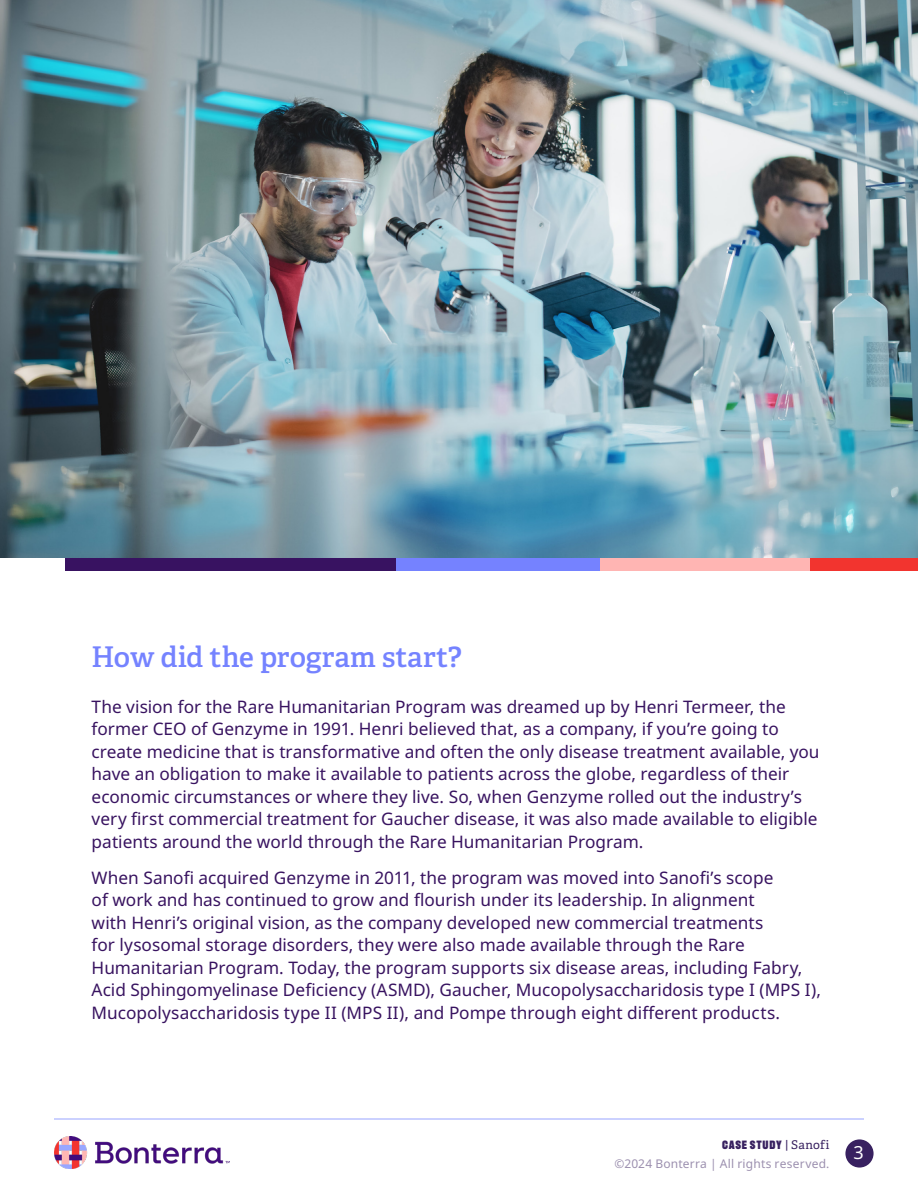
<style>
.page{position:relative;width:918px;height:1188px;background:#fff}
.page>*{position:absolute;margin:0;border:0;box-sizing:border-box;transform-origin:0 0}
.t1{font:600 28.5px "Adelle";letter-spacing:-.005em;color:#7583ff}
.t2{font:18px "Noto Sans";color:#fff}
.t3{font:17.25px/22.5px "Noto Sans";color:#381360}
.t4{font:12px "Noto Sans";letter-spacing:.015em;color:#9c90af}
.t5{font:900 12px "Recent Grotesk";letter-spacing:.065em;color:#382160}
.s1{font-family:"Adelle";font-weight:400}
</style>
<div class="page">
<div style="left:845px;top:1139px;width:29px;height:29px;background:#382160;border-radius:50%"></div>
<hr style="left:54px;top:1118px;width:810px;height:2px;background:#bac2ff">
<img style="left:54px;top:1136px;width:176px;height:33px">
<div style="left:514px;top:512px;width:296px;height:58px;background:#ffb5b3"></div>
<div style="left:810px;top:512px;width:108px;height:58px;background:#f2342f"></div>
<div style="left:269px;top:512px;width:330px;height:58px;background:#7582ff"></div>
<div style="left:66px;top:512px;width:330px;height:58px;background:#381261"></div>
<img style="left:0;top:0;width:918px;height:557px">
<p class="t1" style="left:92px;top:639px;width:372px">How did the program start?</p>
<p class="t3" style="left:92px;top:696px;width:730px">The vision for the Rare Humanitarian Program was dreamed up by Henri Termeer, the former CEO of Genzyme in 1991. Henri believed that, as a company, if you’re going to create medicine that is transformative and often the only disease treatment available, you have an obligation to make it available to patients across the globe, regardless of their economic circumstances or where they live. So, when Genzyme rolled out the industry’s very first commercial treatment for Gaucher disease, it was also made available to eligible patients around the world through the Rare Humanitarian Program.</p>
<p class="t3" style="left:92px;top:867px;width:731px">When Sanofi acquired Genzyme in 2011, the program was moved into Sanofi’s scope<br>of work and has continued to grow and flourish under its leadership. In alignment<br>with Henri’s original vision, as the company developed new commercial treatments<br>for lysosomal storage disorders, they were also made available through the Rare Humanitarian Program. Today, the program supports six disease areas, including Fabry, Acid Sphingomyelinase Deficiency (ASMD), Gaucher, Mucopolysaccharidosis type I (MPS I), Mucopolysaccharidosis type II (MPS II), and Pompe through eight different products.</p>
<p class="t5" style="left:722px;top:1138px;width:109px">CASE STUDY <span class="s1">| Sanofi</span></p>
<p class="t4" style="left:615px;top:1155px;width:216px">©2024 Bonterra | All rights reserved.</p>
<p class="t2" style="left:854px;top:1140px;width:12px">3</p>
</div>
